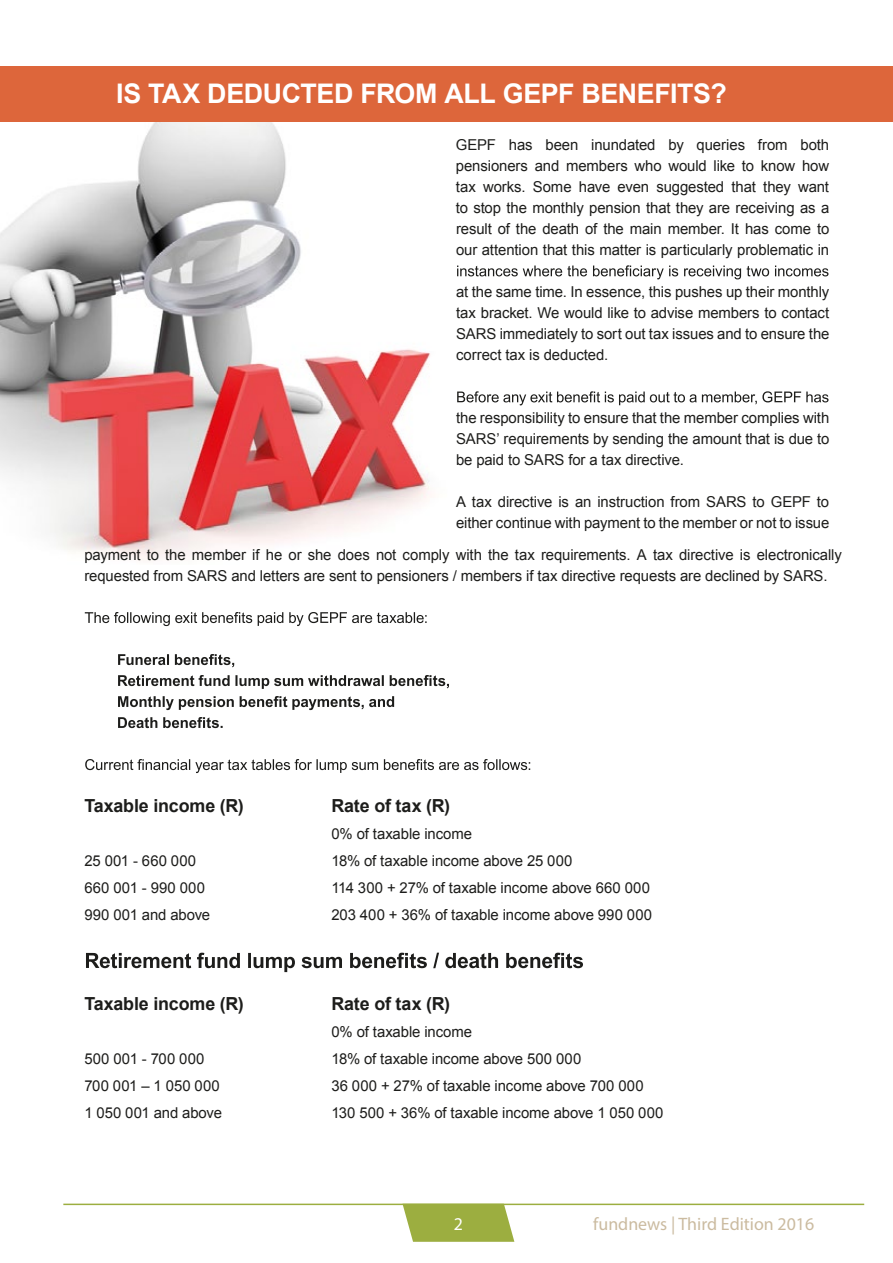
<style>
.page{position:relative;width:893px;height:1263px;background:#fff}
.page>*{position:absolute;margin:0;border:0;box-sizing:border-box;transform-origin:0 0}
.t1{font:700 27px "Arial";letter-spacing:-.015em;color:#fff}
.t2{font:700 18px "Arial";letter-spacing:-.01em;color:#1d1d1b}
.t3{font:18px "Myriad Pro";color:#cbbba0}
.t4{font:18px "Myriad Pro";color:#fff}
.t5{font:15px/21px "Arial";letter-spacing:-.005em;color:#1d1d1b;text-align:justify}
.t6{font:15px "Arial";letter-spacing:.015em;color:#1d1d1b}
</style>
<div class="page">
<hr style="left:63px;top:1203px;width:801px;height:2px;background:#9cae40">
<svg style="left:402px;top:1205px;width:112px;height:37px;background:#a5b653"></svg>
<img style="left:0;top:121px;width:512px;height:439px">
<svg style="left:85px;top:612px;width:342px;height:14px"></svg>
<svg style="left:118px;top:654px;width:116px;height:13px"></svg>
<svg style="left:118px;top:675px;width:331px;height:14px"></svg>
<svg style="left:118px;top:696px;width:276px;height:14px"></svg>
<svg style="left:118px;top:717px;width:105px;height:11px"></svg>
<svg style="left:85px;top:759px;width:445px;height:14px"></svg>
<svg style="left:86px;top:953px;width:497px;height:19px"></svg>
<svg style="left:457px;top:265px;width:371px;height:14px"></svg>
<svg style="left:457px;top:391px;width:371px;height:14px"></svg>
<div style="left:0;top:66px;width:893px;height:55px;background:#dd663b"></div>
<h1 class="t1" style="left:116px;top:76px;width:612px">IS TAX DEDUCTED FROM ALL GEPF BENEFITS?</h1>
<p class="t5" style="left:456px;top:135px;width:375px">GEPF has been inundated by queries from both pensioners and members who would like to know how tax works. Some have even suggested that they want to stop the monthly pension that they are receiving as a result of the death of the main member. It has come to our attention that this matter is particularly problematic in</p>
<p class="t5" style="left:456px;top:282px;width:375px">at the same time. In essence, this pushes up their monthly tax bracket. We would like to advise members to contact SARS immediately to sort out tax issues and to ensure the correct tax is deducted.</p>
<p class="t5" style="left:456px;top:408px;width:375px">the responsibility to ensure that the member complies with SARS’ requirements by sending the amount that is due to be paid to SARS for a tax directive.</p>
<p class="t5" style="left:456px;top:492px;width:375px">A tax directive is an instruction from SARS to GEPF to either continue with payment to the member or not to issue</p>
<p class="t5" style="left:84px;top:544px;width:759px">payment to the member if he or she does not comply with the tax requirements. A tax directive is electronically requested from SARS and letters are sent to pensioners / members if tax directive requests are declined by SARS.</p>
<p class="t2" style="left:84px;top:794px;width:161px">Taxable income (R)</p>
<p class="t2" style="left:331px;top:794px;width:120px">Rate of tax (R)</p>
<p class="t5" style="left:331px;top:823px;width:142px">0% of taxable income</p>
<p class="t5" style="left:84px;top:850px;width:113px">25 001 - 660 000</p>
<p class="t5" style="left:331px;top:850px;width:243px">18% of taxable income above 25 000</p>
<p class="t5" style="left:84px;top:877px;width:122px">660 001 - 990 000</p>
<p class="t5" style="left:331px;top:877px;width:320px">114 300 + 27% of taxable income above 660 000</p>
<p class="t5" style="left:84px;top:904px;width:127px">990 001 and above</p>
<p class="t5" style="left:331px;top:904px;width:322px">203 400 + 36% of taxable income above 990 000</p>
<p class="t2" style="left:84px;top:992px;width:161px">Taxable income (R)</p>
<p class="t2" style="left:331px;top:992px;width:120px">Rate of tax (R)</p>
<p class="t5" style="left:331px;top:1021px;width:142px">0% of taxable income</p>
<p class="t6" style="left:84px;top:1049px;width:122px">500 001 - 700 000</p>
<p class="t5" style="left:331px;top:1048px;width:251px">18% of taxable income above 500 000</p>
<p class="t5" style="left:84px;top:1075px;width:137px">700 001 – 1 050 000</p>
<p class="t5" style="left:331px;top:1075px;width:314px">36 000 + 27% of taxable income above 700 000</p>
<p class="t5" style="left:84px;top:1102px;width:139px">1 050 001 and above</p>
<p class="t5" style="left:331px;top:1102px;width:334px">130 500 + 36% of taxable income above 1 050 000</p>
<p class="t4" style="left:454px;top:1213px;width:11px">2</p>
<p class="t3" style="left:593px;top:1213px;width:222px">fundnews | Third Edition 2016</p>
</div>
